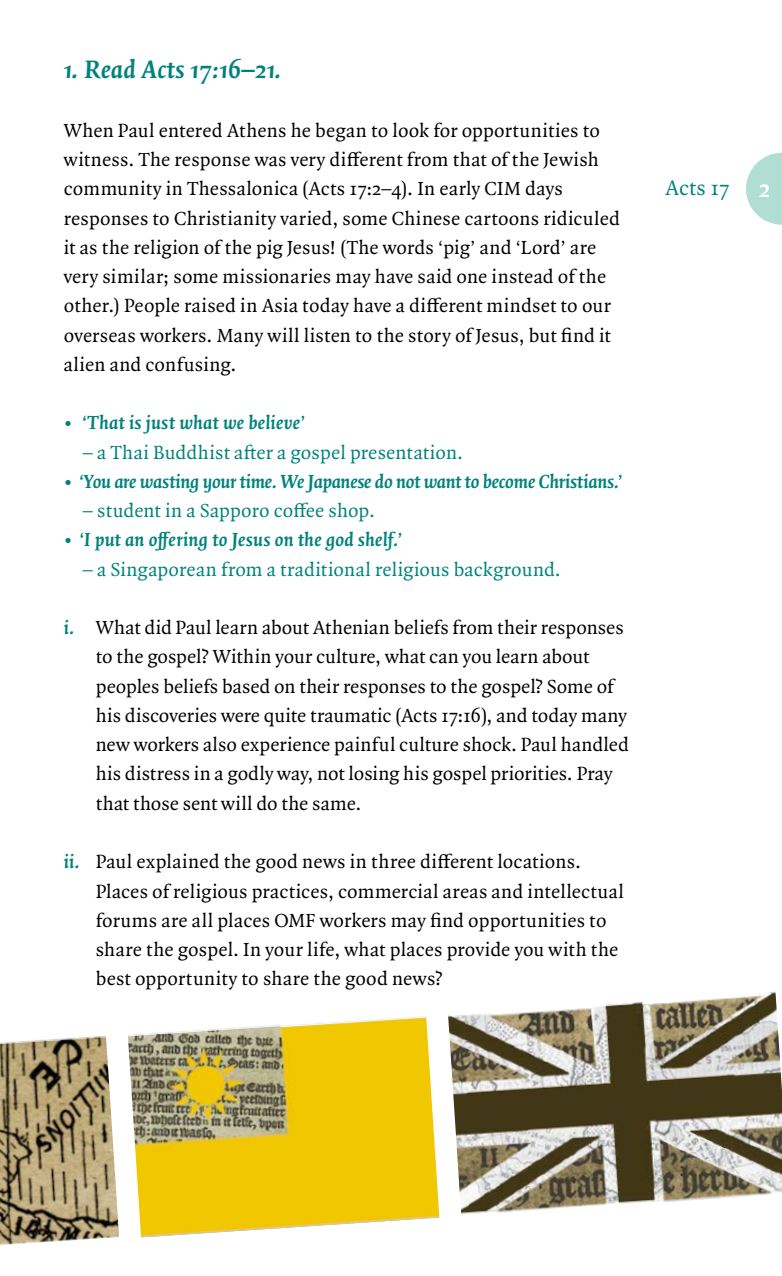
<style>
.page{position:relative;width:782px;height:1276px;background:#fff}
.page>*{position:absolute;margin:0;border:0;box-sizing:border-box;transform-origin:0 0}
.t1{font:italic 700 27px "Quadraat Pro";color:#00837c}
.t2{font:22.5px "Quadraat Pro";letter-spacing:.005em;color:#00837c}
.t3{font:20.25px/29.2px "Quadraat Pro";letter-spacing:.01em;color:#000}
.t4{font:italic 700 20.25px "Quadraat Pro";color:#00837c}
.t5{font:20.25px "Quadraat Pro";letter-spacing:.01em;color:#00837c}
.s1{font-weight:700;font-style:italic;color:#00837c}
.s2{font-weight:700;font-style:italic;font-size:27px;color:#fff}
</style>
<div class="page">
<img style="left:128px;top:1016px;width:312px;height:222px">
<img style="left:0;top:1035px;width:119px;height:210px">
<img style="left:448px;top:991px;width:333px;height:224px">
<svg style="left:746px;top:153px;width:35px;height:72px"></svg>
<h1 class="t1" style="left:64px;top:51px;width:219px">1. Read Acts 17:16–21.</h1>
<p class="t3" style="left:64px;top:116px;width:557px">When Paul entered Athens he began to look for opportunities to witness. The response was very different from that of the Jewish community in Thessalonica (Acts 17:2–4). In early CIM days responses to Christianity varied, some Chinese cartoons ridiculed it as the religion of the pig Jesus! (The words ‘pig’ and ‘Lord’ are very similar; some missionaries may have said one instead of the other.) People raised in Asia today have a different mindset to our overseas workers. Many will listen to the story of Jesus, but find it alien and confusing.</p>
<p class="t4" style="left:64px;top:409px;width:243px">• ‘That is just what we believe’</p>
<p class="t5" style="left:83px;top:438px;width:381px">– a Thai Buddhist after a gospel presentation.</p>
<p class="t4" style="left:64px;top:467px;width:560px">• ‘You are wasting your time. We Japanese do not want to become Christians.’</p>
<p class="t5" style="left:83px;top:497px;width:293px">– student in a Sapporo coffee shop.</p>
<p class="t4" style="left:64px;top:526px;width:340px">• ‘I put an offering to Jesus on the god shelf.’</p>
<p class="t5" style="left:83px;top:555px;width:479px">– a Singaporean from a traditional religious background.</p>
<p class="t3" style="left:96px;top:613px;width:534px;text-indent:-32px"><span class="s1">i.</span> What did Paul learn about Athenian beliefs from their responses to the gospel? Within your culture, what can you learn about peoples beliefs based on their responses to the gospel? Some of his discoveries were quite traumatic (Acts 17:16), and today many new workers also experience painful culture shock. Paul handled his distress in a godly way, not losing his gospel priorities. Pray that those sent will do the same.</p>
<p class="t3" style="left:96px;top:847px;width:529px;text-indent:-32px"><span class="s1">ii.</span> Paul explained the good news in three different locations.<br>Places of religious practices, commercial areas and intellectual forums are all places OMF workers may find opportunities to share the gospel. In your life, what places provide you with the best opportunity to share the good news?</p>
<p class="t2" style="left:665px;top:173px;width:107px">Acts 17 <span class="s2">2</span></p>
</div>
